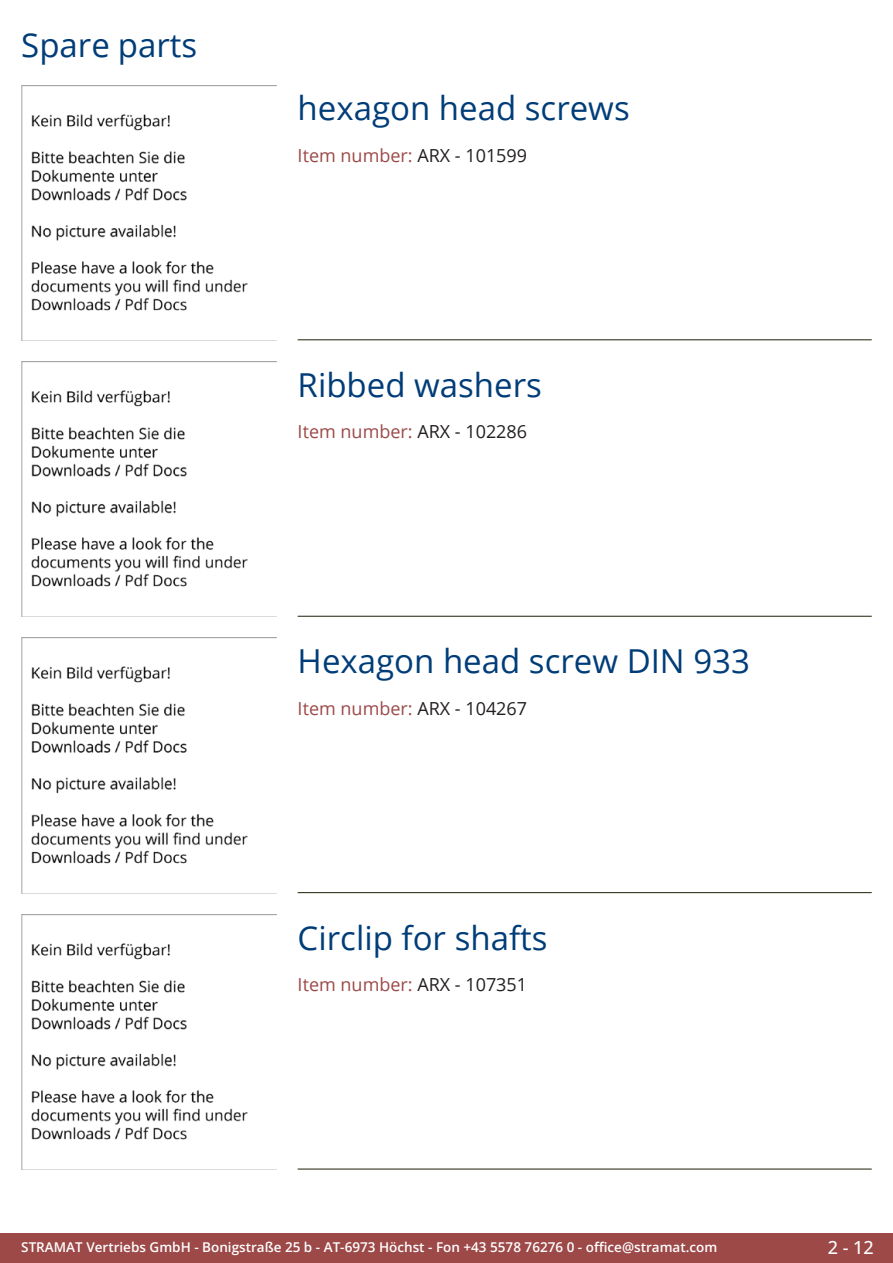
<style>
.page{position:relative;width:893px;height:1263px;background:#fff}
.page>*{position:absolute;margin:0;border:0;box-sizing:border-box;transform-origin:0 0}
.Produkttitel{font:33px "Open Sans";color:#003d78}
.RastTitel{font:33px "Open Sans";color:#003d78}
.TechDaten_Überschrif{font:18px "Open Sans";color:#9c4948}
.t1{font:500 18px "Open Sans";color:#fff}
.t2{font:600 13.5px "Open Sans";color:#fff}
.s1{color:#231f20}
</style>
<div class="page">
<div style="left:0;top:1233px;width:893px;height:30px;background:#9c4948"></div>
<hr style="left:298px;top:340px;width:574px;height:1px;background:#201d08">
<hr style="left:298px;top:616px;width:574px;height:1px;background:#201d08">
<hr style="left:298px;top:892px;width:574px;height:1px;background:#201d08">
<hr style="left:298px;top:1169px;width:574px;height:1px;background:#201d08">
<img style="left:21px;top:85px;width:255px;height:255px">
<img style="left:21px;top:361px;width:255px;height:256px">
<img style="left:21px;top:638px;width:255px;height:255px">
<img style="left:21px;top:914px;width:255px;height:255px">
<p class="RastTitel" style="left:21px;top:22px;width:178px">Spare parts</p>
<p class="Produkttitel" style="left:298px;top:86px;width:334px">hexagon head screws</p>
<p class="TechDaten_Überschrif" style="left:298px;top:143px;width:231px">Item number: <span class="s1">ARX - 101599</span></p>
<p class="Produkttitel" style="left:298px;top:362px;width:246px">Ribbed washers</p>
<p class="TechDaten_Überschrif" style="left:298px;top:420px;width:231px">Item number: <span class="s1">ARX - 102286</span></p>
<p class="Produkttitel" style="left:298px;top:638px;width:454px">Hexagon head screw DIN 933</p>
<p class="TechDaten_Überschrif" style="left:298px;top:696px;width:231px">Item number: <span class="s1">ARX - 104267</span></p>
<p class="Produkttitel" style="left:298px;top:915px;width:251px">Circlip for shafts</p>
<p class="TechDaten_Überschrif" style="left:298px;top:972px;width:231px">Item number: <span class="s1">ARX - 107351</span></p>
<p class="t2" style="left:21px;top:1238px;width:698px">STRAMAT Vertriebs GmbH - Bonigstraße 25 b - AT-6973 Höchst - Fon +43 5578 76276 0 - office@stramat.com</p>
<h2 class="t1" style="left:828px;top:1234px;width:48px">2 - 12</h2>
</div>
